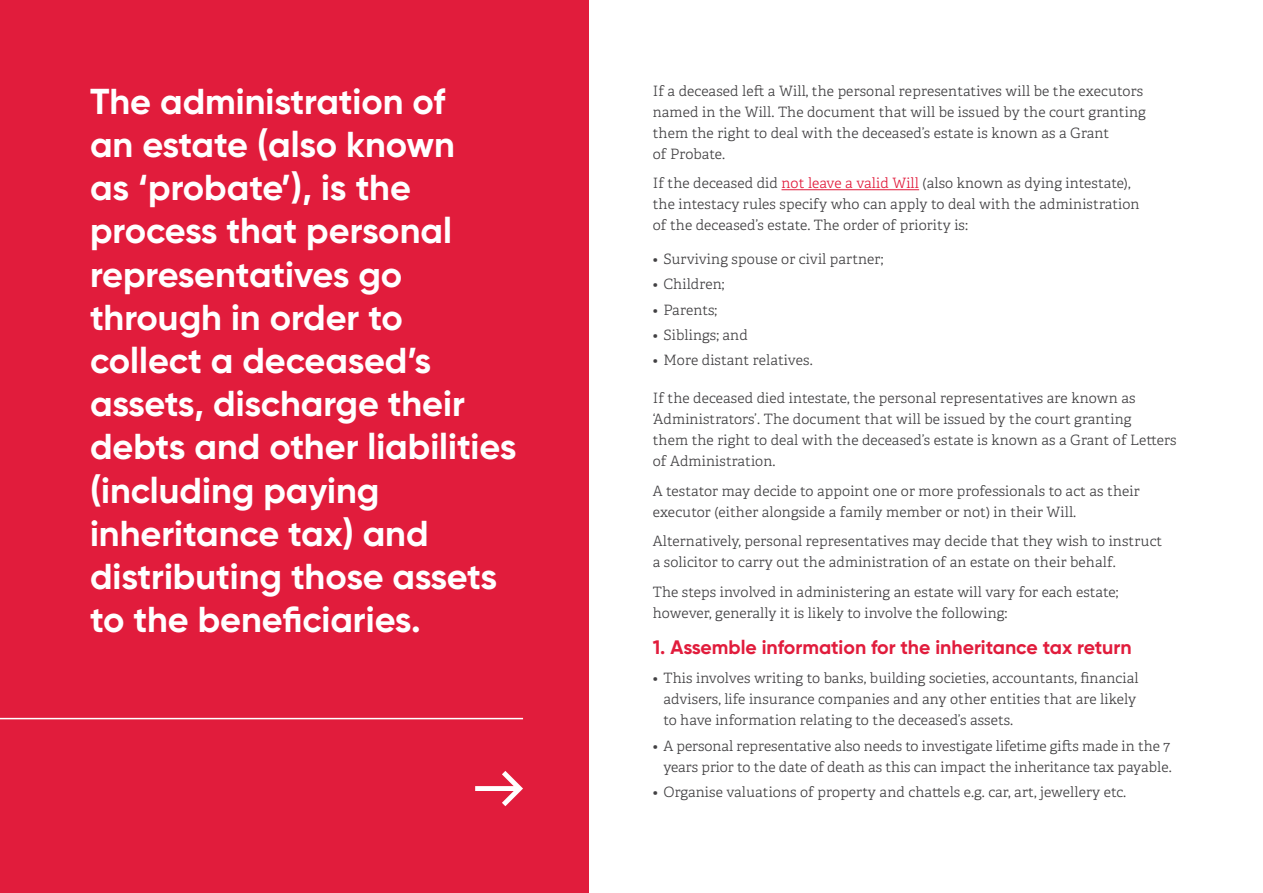
<style>
.page{position:relative;width:1263px;height:893px;background:#fff}
.page>*{position:absolute;margin:0;border:0;box-sizing:border-box;transform-origin:0 0}
.t1{font:700 36px/43.2px "Gilroy";color:#fff}
.t2{font:700 19.5px "Gilroy";color:#e11c3c}
.t3{font:300 14.25px/21px "Adelle";letter-spacing:.01em;color:#414042}
.s1{color:#e11c3c}
</style>
<div class="page">
<hr style="left:781px;top:189px;width:138px;height:1px;background:#e11c3c">
<div style="left:0;top:0;width:589px;height:893px;background:#e11c3c"></div>
<svg style="left:475px;top:771px;width:48px;height:35px"></svg>
<hr style="left:0;top:718px;width:523px;height:1px;background:#fff">
<p class="t1" style="left:90px;top:79px;width:428px">The administration of<br>an estate (also known<br>as ‘probate’), is the process that personal representatives go through in order to collect a deceased’s assets, discharge their debts and other liabilities (including paying inheritance tax) and distributing those assets to the beneficiaries.</p>
<p class="t3" style="left:653px;top:81px;width:494px">If a deceased left a Will, the personal representatives will be the executors named in the Will. The document that will be issued by the court granting them the right to deal with the deceased’s estate is known as a Grant<br>of Probate.</p>
<p class="t3" style="left:653px;top:173px;width:488px">If the deceased did <span class="s1">not leave a valid Will</span> (also known as dying intestate), the intestacy rules specify who can apply to deal with the administration of the deceased’s estate. The order of priority is:</p>
<p class="t3" style="left:653px;top:249px;width:232px">• Surviving spouse or civil partner;</p>
<p class="t3" style="left:653px;top:274px;width:73px">• Children;</p>
<p class="t3" style="left:653px;top:299px;width:66px">• Parents;</p>
<p class="t3" style="left:653px;top:325px;width:97px">• Siblings; and</p>
<p class="t3" style="left:653px;top:350px;width:161px">• More distant relatives.</p>
<p class="t3" style="left:653px;top:388px;width:525px">If the deceased died intestate, the personal representatives are known as ‘Administrators’. The document that will be issued by the court granting<br>them the right to deal with the deceased’s estate is known as a Grant of Letters of Administration.</p>
<p class="t3" style="left:653px;top:480px;width:488px">A testator may decide to appoint one or more professionals to act as their executor (either alongside a family member or not) in their Will.</p>
<p class="t3" style="left:653px;top:531px;width:511px">Alternatively, personal representatives may decide that they wish to instruct a solicitor to carry out the administration of an estate on their behalf.</p>
<p class="t3" style="left:653px;top:581px;width:467px">The steps involved in administering an estate will vary for each estate; however, generally it is likely to involve the following:</p>
<h2 class="t2" style="left:653px;top:635px;width:480px">1. Assemble information for the inheritance tax return</h2>
<p class="t3" style="left:663px;top:668px;width:477px;text-indent:-11px">• This involves writing to banks, building societies, accountants, financial advisers, life insurance companies and any other entities that are likely to have information relating to the deceased’s assets.</p>
<p class="t3" style="left:653px;top:735px;width:520px;text-align:right">• A personal representative also needs to investigate lifetime gifts made in the 7 years prior to the date of death as this can impact the inheritance tax payable.</p>
<p class="t3" style="left:653px;top:781px;width:475px">• Organise valuations of property and chattels e.g. car, art, jewellery etc.</p>
</div>
